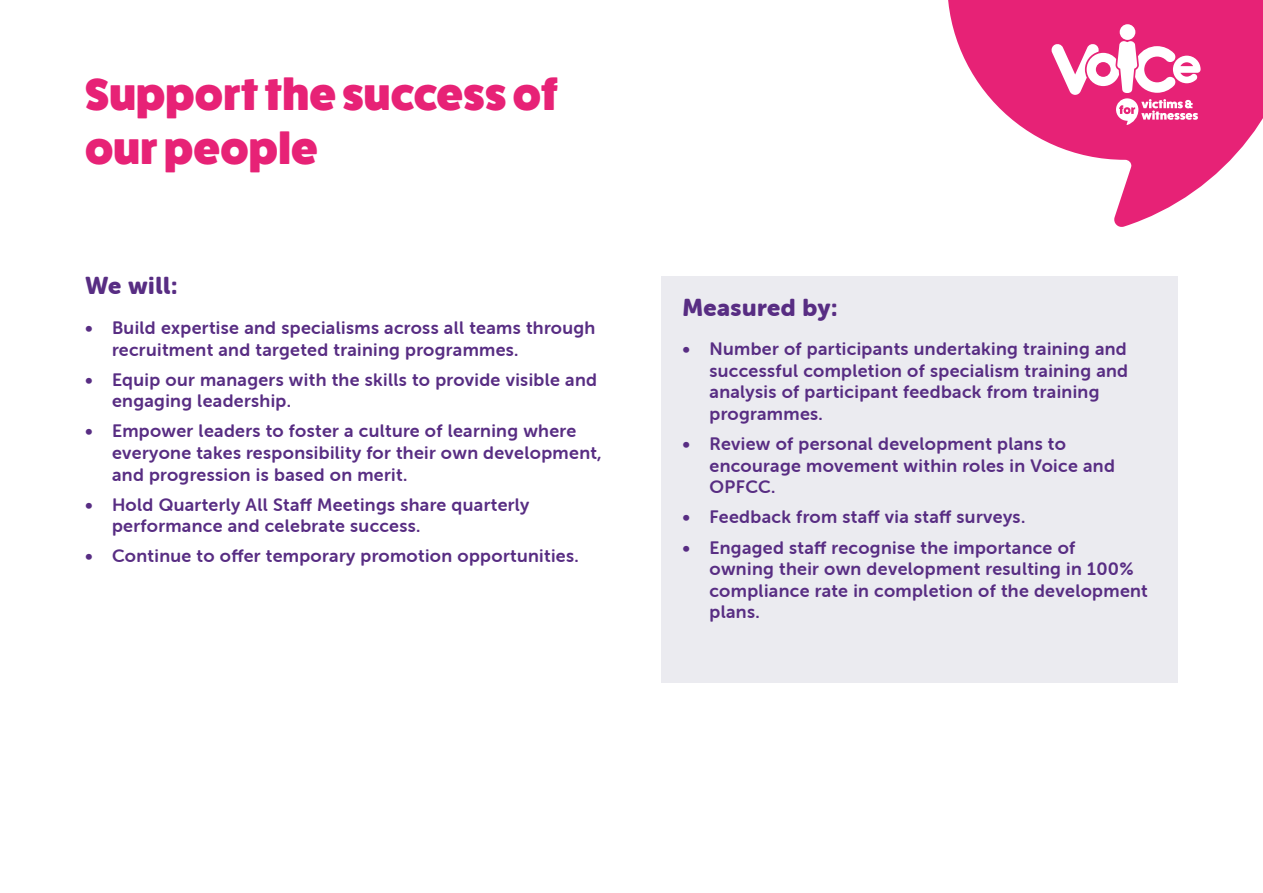
<style>
.page{position:relative;width:1263px;height:893px;background:#fff}
.page>*{position:absolute;margin:0;border:0;box-sizing:border-box;transform-origin:0 0}
.t1{font:800 45px/54px "Fat Frank";letter-spacing:.005em;color:#e72276}
.Subtitle{font:24px "Museo Sans Rounded 900";letter-spacing:.02em;color:#582d83}
.t2{font:18px/21.6px "Museo Sans Rounded 700";letter-spacing:.02em;color:#582d83}
</style>
<div class="page">
<svg style="left:948px;top:0;width:315px;height:227px;fill:#e72276"></svg>
<div style="left:1120px;top:24px;width:15px;height:16px;background:#fff;border-radius:50%"></div>
<svg style="left:1051px;top:41px;width:149px;height:84px"></svg>
<div style="left:661px;top:276px;width:517px;height:406px;background:#ebebf0"></div>
<p class="t1" style="left:85px;top:67px;width:474px">Support the success of our people</p>
<p class="Subtitle" style="left:85px;top:272px;width:94px">We will:</p>
<p class="t2" style="left:112px;top:317px;width:485px;text-indent:-27px">• Build expertise and specialisms across all teams through recruitment and targeted training programmes.</p>
<p class="t2" style="left:112px;top:369px;width:486px;text-indent:-27px">• Equip our managers with the skills to provide visible and engaging leadership.</p>
<p class="t2" style="left:112px;top:420px;width:491px;text-indent:-27px">• Empower leaders to foster a culture of learning where everyone takes responsibility for their own development, and progression is based on merit.</p>
<p class="t2" style="left:112px;top:494px;width:419px;text-indent:-27px">• Hold Quarterly All Staff Meetings share quarterly performance and celebrate success.</p>
<p class="t2" style="left:85px;top:545px;width:495px">• Continue to offer temporary promotion opportunities.</p>
<p class="Subtitle" style="left:682px;top:294px;width:156px">Measured by:</p>
<p class="t2" style="left:709px;top:338px;width:420px;text-indent:-27px">• Number of participants undertaking training and successful completion of specialism training and analysis of participant feedback from training programmes.</p>
<p class="t2" style="left:709px;top:433px;width:407px;text-indent:-27px">• Review of personal development plans to encourage movement within roles in Voice and<br>OPFCC.</p>
<p class="t2" style="left:682px;top:506px;width:344px">• Feedback from staff via staff surveys.</p>
<p class="t2" style="left:709px;top:537px;width:440px;text-indent:-27px">• Engaged staff recognise the importance of<br>owning their own development resulting in 100% compliance rate in completion of the development plans.</p>
</div>
